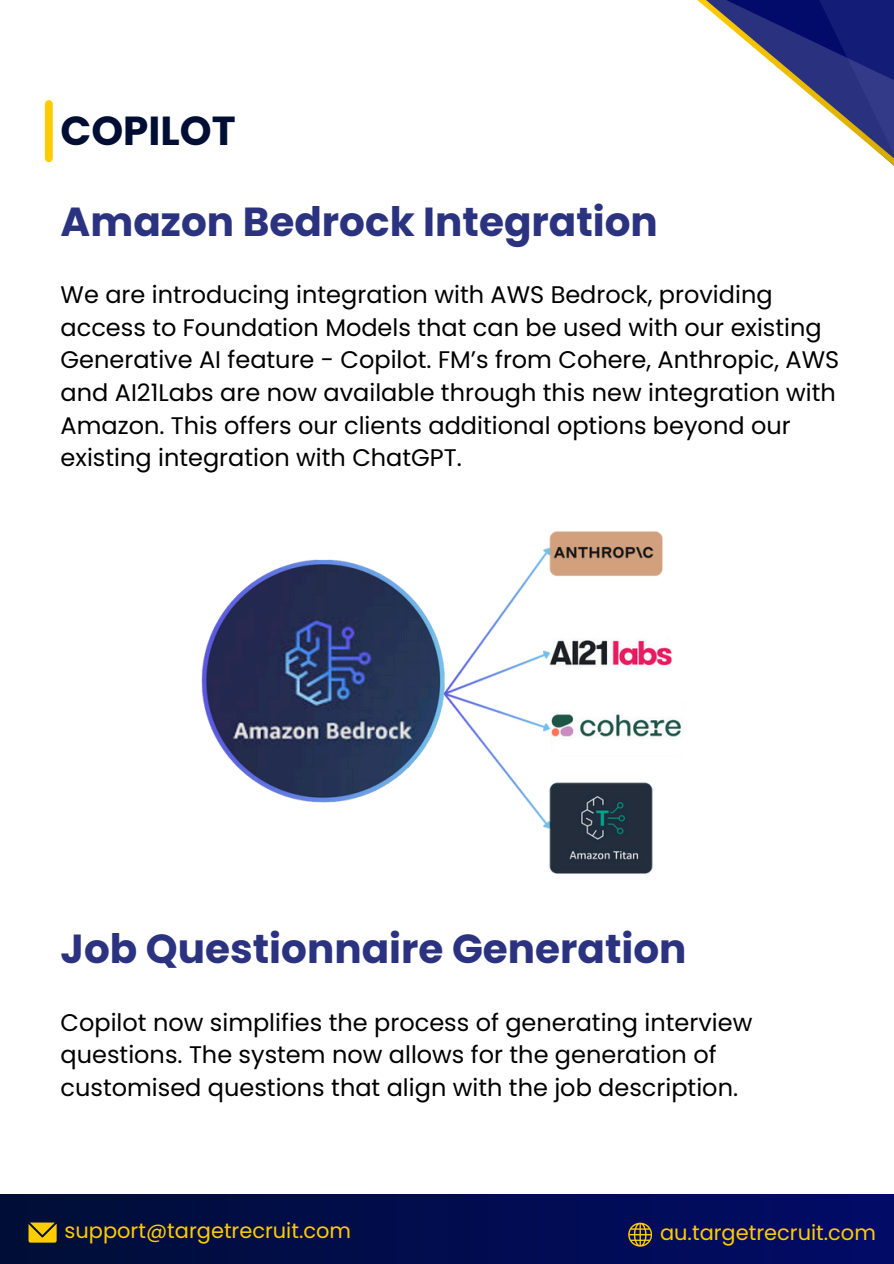
<style>
.page{position:relative;width:894px;height:1264px;background:#fff}
.page>*{position:absolute;margin:0;border:0;box-sizing:border-box;transform-origin:0 0}
.t1{font:700 40.5px "Poppins";color:#2b3381}
.t2{font:700 40.5px "Poppins";color:#000e34}
.t3{font:24px/32.7px "Poppins";color:#000}
.t4{font:21px "Poppins";color:#fc0}
</style>
<div class="page">
<div style="left:45px;top:104px;width:8px;height:54px;background:#fc0"></div>
<img style="left:201px;top:531px;width:481px;height:343px">
<svg style="left:697px;top:0;width:196px;height:165px"></svg>
<div style="left:0;top:1193px;width:893px;height:70px;background:linear-gradient(to right,#000e36,#020b67)"></div>
<svg style="left:628px;top:1222px;width:23px;height:24px"></svg>
<svg style="left:28px;top:1222px;width:29px;height:20px"></svg>
<h3 class="t2" style="left:61px;top:102px;width:176px">COPILOT</h3>
<h1 class="t1" style="left:61px;top:193px;width:598px">Amazon Bedrock Integration</h1>
<h2 class="t3" style="left:61px;top:278px;width:779px">We are introducing integration with AWS Bedrock, providing access to Foundation Models that can be used with our existing Generative AI feature - Copilot. FM’s from Cohere, Anthropic, AWS and AI21Labs are now available through this new integration with Amazon. This offers our clients additional options beyond our existing integration with ChatGPT.</h2>
<p class="t1" style="left:61px;top:920px;width:627px">Job Questionnaire Generation</p>
<h2 class="t3" style="left:61px;top:1005px;width:693px">Copilot now simplifies the process of generating interview questions. The system now allows for the generation of customised questions that align with the job description.</h2>
<h3 class="t4" style="left:65px;top:1215px;width:288px">support@targetrecruit.com</h3>
<p class="t4" style="left:660px;top:1217px;width:217px">au.targetrecruit.com</p>
</div>
